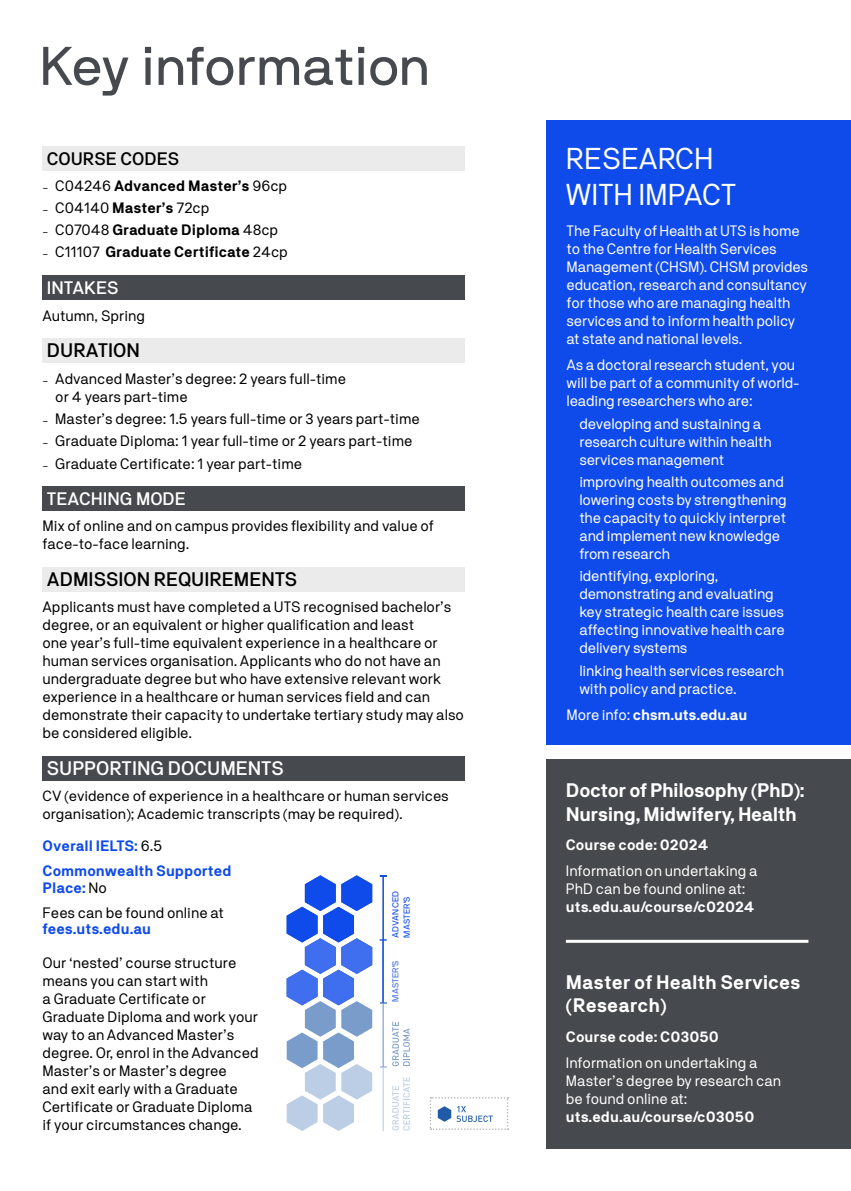
<style>
.page{position:relative;width:851px;height:1191px;background:#fff}
.page>*{position:absolute;margin:0;border:0;box-sizing:border-box;transform-origin:0 0}
.t1{font:54px "NB International Pro";letter-spacing:-.01em;color:#46494d}
.t2{font:30px/36px "NB Akademie Std";color:#fff}
.t3{font:700 19.5px/23.4px "NB Akademie Std";letter-spacing:-.02em;color:#fff}
.t4{font:700 19.5px/23.4px "NB Akademie Std";color:#fff}
.t5{font:500 19.5px "NB Akademie Std";color:#000}
.t6{font:500 19.5px "NB Akademie Std";color:#fff}
.t7{font:500 18px "NB Akademie Std";color:#fff}
.t8{font:500 18px "NB Akademie Std";color:#000}
.t9{font:15px/18px "NB Akademie Std";color:#000}
.t10{font:15px/18px "NB Akademie Std";letter-spacing:-.01em;color:#fff}
.t11{font:700 15px "NB Akademie Std";color:#fff}
.t12{font:700 15px "NB Akademie Std";color:#000}
.t13{font:700 15px/16.5px "NB Akademie Std";color:#0f4beb}
.t14{font:14.7px/17.7px "NB Akademie Std";color:#000}
.t15{font:8.7px/11.1px "NB International Pro";letter-spacing:.02em;color:#0f4beb}
.t16{font:8.7px "NB International Pro";letter-spacing:.02em;color:#3f6fef}
.s1{font-weight:400;font-size:10.5px}
.s2{font-weight:400}
.s3{font-size:10.5px}
.s4{font-weight:700}
.s5{font-weight:400;color:#000}
</style>
<div class="page">
<div style="left:546px;top:120px;width:304px;height:624px;background:#0f4beb"></div>
<div style="left:546px;top:759px;width:304px;height:389px;background:#46494d"></div>
<hr style="left:566px;top:939px;width:242px;height:3px;background:#fff">
<div style="left:43px;top:566px;width:422px;height:25px;background:#ebebeb"></div>
<div style="left:43px;top:338px;width:422px;height:25px;background:#ebebeb"></div>
<div style="left:43px;top:146px;width:422px;height:25px;background:#ebebeb"></div>
<hr style="left:382px;top:1003px;width:1px;height:63px;background:#205ba8">
<hr style="left:382px;top:1067px;width:1px;height:64px;background:#205ba8">
<hr style="left:382px;top:876px;width:1px;height:63px;background:#0f4beb">
<hr style="left:382px;top:939px;width:1px;height:63px;background:#0f4beb">
<hr style="left:382px;top:940px;width:1px;height:62px;background:#3f6fef">
<div style="left:43px;top:275px;width:422px;height:25px;background:#46494d"></div>
<div style="left:43px;top:486px;width:422px;height:25px;background:#46494d"></div>
<div style="left:43px;top:756px;width:422px;height:24px;background:#46494d"></div>
<svg style="left:429px;top:1097px;width:79px;height:32px"></svg>
<svg style="left:392px;top:1021px;width:17px;height:45px"></svg>
<svg style="left:392px;top:1077px;width:17px;height:53px"></svg>
<svg style="left:286px;top:875px;width:86px;height:256px"></svg>
<h1 class="t1" style="left:40px;top:36px;width:392px">Key information</h1>
<p class="t8" style="left:47px;top:148px;width:134px">COURSE CODES</p>
<p class="t12" style="left:43px;top:176px;width:246px"><span class="s1">–</span> <span class="s2">C04246</span> Advanced Master’s <span class="s2">96cp</span></p>
<p class="t9" style="left:43px;top:198px;width:168px"><span class="s3">–</span> C04140 <span class="s4">Master’s</span> 72cp</p>
<p class="t12" style="left:43px;top:221px;width:237px"><span class="s1">–</span> <span class="s2">C07048</span> Graduate Diploma <span class="s2">48cp</span></p>
<p class="t12" style="left:43px;top:243px;width:247px"><span class="s1">–</span> <span class="s2">C11107</span> Graduate Certificate <span class="s2">24cp</span></p>
<p class="t7" style="left:47px;top:277px;width:73px">INTAKES</p>
<p class="t9" style="left:43px;top:306px;width:104px">Autumn, Spring</p>
<h3 class="t5" style="left:47px;top:339px;width:94px">DURATION</h3>
<p class="t9" style="left:55px;top:369px;width:292px;text-indent:-13px"><span class="s3">–</span> Advanced Master’s degree: 2 years full-time or 4 years part-time</p>
<p class="t9" style="left:43px;top:409px;width:379px"><span class="s3">–</span> Master’s degree: 1.5 years full-time or 3 years part-time</p>
<p class="t9" style="left:43px;top:432px;width:371px"><span class="s3">–</span> Graduate Diploma: 1 year full-time or 2 years part-time</p>
<p class="t9" style="left:43px;top:454px;width:261px"><span class="s3">–</span> Graduate Certificate: 1 year part-time</p>
<p class="t7" style="left:47px;top:488px;width:140px">TEACHING MODE</p>
<p class="t9" style="left:43px;top:517px;width:393px">Mix of online and on campus provides flexibility and value of face-to-face learning.</p>
<p class="t5" style="left:47px;top:567px;width:252px">ADMISSION REQUIREMENTS</p>
<p class="t9" style="left:43px;top:598px;width:423px">Applicants must have completed a UTS recognised bachelor’s degree, or an equivalent or higher qualification and least<br>one year’s full-time equivalent experience in a healthcare or human services organisation. Applicants who do not have an undergraduate degree but who have extensive relevant work experience in a healthcare or human services field and can demonstrate their capacity to undertake tertiary study may also be considered eligible.</p>
<p class="t6" style="left:47px;top:756px;width:238px">SUPPORTING DOCUMENTS</p>
<p class="t14" style="left:43px;top:786px;width:408px">CV (evidence of experience in a healthcare or human services organisation); Academic transcripts (may be required).</p>
<p class="t13" style="left:43px;top:837px;width:121px">Overall IELTS: <span class="s5">6.5</span></p>
<p class="t13" style="left:43px;top:862px;width:190px">Commonwealth Supported<br>Place: <span class="s5">No</span></p>
<p class="t9" style="left:43px;top:903px;width:182px">Fees can be found online at</p>
<p class="t13" style="left:43px;top:920px;width:110px">fees.uts.edu.au</p>
<p class="t9" style="left:43px;top:953px;width:218px">Our ‘nested’ course structure means you can start with<br>a Graduate Certificate or<br>Graduate Diploma and work your way to an Advanced Master’s degree. Or, enrol in the Advanced<br>Master’s or Master’s degree<br>and exit early with a Graduate<br>Certificate or Graduate Diploma if your circumstances change.</p>
<p class="t16" style="left:390px;top:1001px;width:43px;rotate:-90deg">MASTER’S</p>
<p class="t15" style="left:390px;top:938px;width:48px;rotate:-90deg">ADVANCED<br>MASTER’S</p>
<h2 class="t2" style="left:566px;top:140px;width:172px">RESEARCH<br>WITH IMPACT</h2>
<p class="t10" style="left:566px;top:221px;width:243px">The Faculty of Health at UTS is home to the Centre for Health Services Management (CHSM). CHSM provides education, research and consultancy for those who are managing health services and to inform health policy at state and national levels.</p>
<p class="t10" style="left:566px;top:356px;width:234px">As a doctoral research student, you will be part of a community of world&shy;leading researchers who are:</p>
<p class="t10" style="left:579px;top:414px;width:183px">developing and sustaining a</p>
<p class="t10" style="left:579px;top:432px;width:194px">research culture within health</p>
<p class="t10" style="left:579px;top:450px;width:146px">services management</p>
<p class="t10" style="left:579px;top:472px;width:206px">improving health outcomes and</p>
<p class="t10" style="left:579px;top:490px;width:209px">lowering costs by strengthening</p>
<p class="t10" style="left:579px;top:508px;width:208px">the capacity to quickly interpret and implement new knowledge from research</p>
<p class="t10" style="left:579px;top:567px;width:207px">identifying, exploring, demonstrating and evaluating key strategic health care issues affecting innovative health care delivery systems</p>
<p class="t10" style="left:579px;top:661px;width:206px">linking health services research with policy and practice.</p>
<p class="t11" style="left:566px;top:706px;width:182px"><span class="s2">More info:</span> chsm.uts.edu.au</p>
<h3 class="t3" style="left:566px;top:778px;width:240px">Doctor of Philosophy (PhD):<br>Nursing, Midwifery, Health</h3>
<h3 class="t11" style="left:566px;top:835px;width:144px">Course code: 02024</h3>
<p class="t10" style="left:566px;top:861px;width:193px">Information on undertaking a<br>PhD can be found online at:</p>
<p class="t11" style="left:566px;top:898px;width:190px">uts.edu.au/course/c02024</p>
<h3 class="t4" style="left:566px;top:970px;width:236px">Master of Health Services (Research)</h3>
<h3 class="t11" style="left:566px;top:1027px;width:155px">Course code: C03050</h3>
<p class="t10" style="left:566px;top:1053px;width:217px">Information on undertaking a<br>Master’s degree by research can be found online at:</p>
<p class="t11" style="left:566px;top:1107px;width:190px">uts.edu.au/course/c03050</p>
</div>
